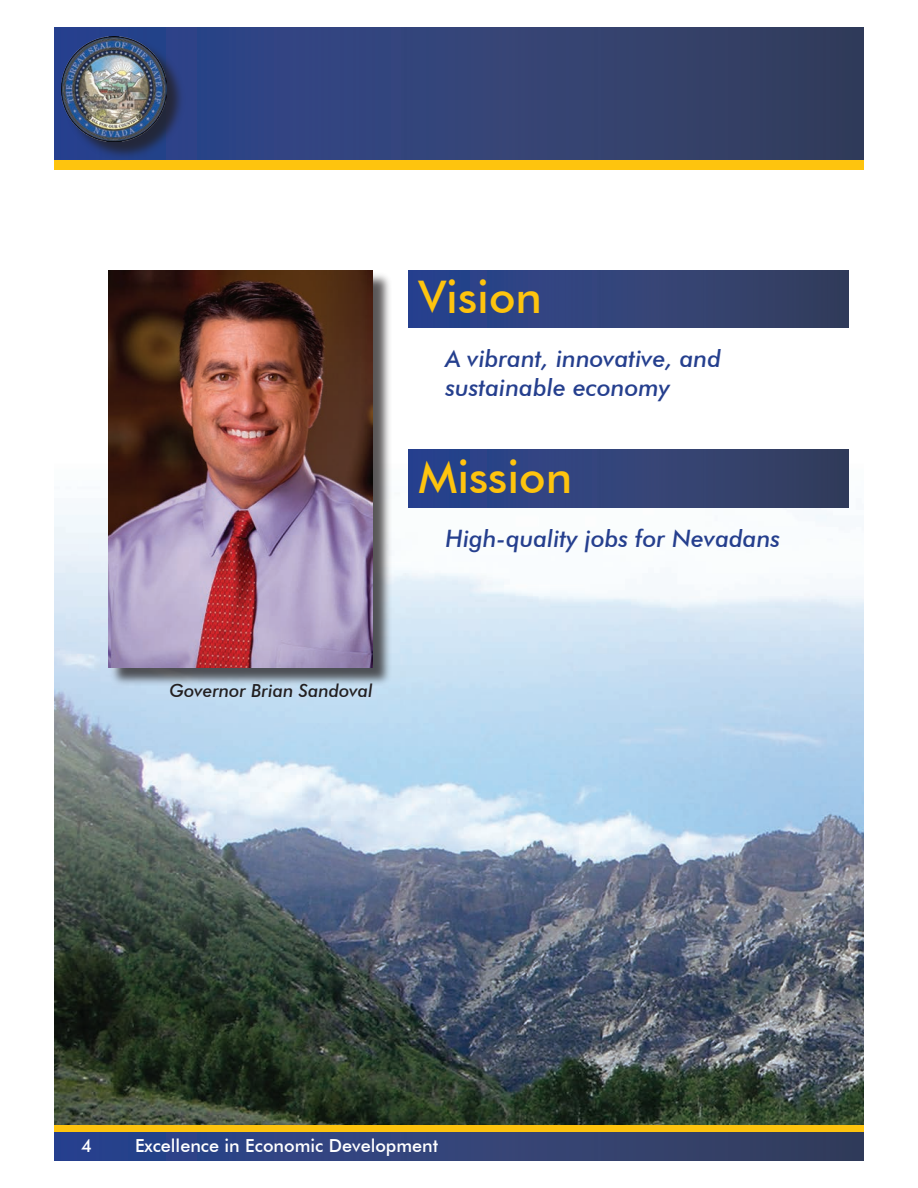
<style>
.page{position:relative;width:918px;height:1188px;background:#fff}
.page>*{position:absolute;margin:0;border:0;box-sizing:border-box;transform-origin:0 0}
.t1{font:500 45px "Futura BT";color:#fec40e}
.t2{font:italic 500 24px/28.8px "Futura BT";color:#253f8e}
.t3{font:500 18px "Futura BT";color:#fff}
.t4{font:italic 500 18px "Futura BT";color:#231f20}
</style>
<div class="page">
<img style="left:54px;top:449px;width:810px;height:676px">
<div style="left:54px;top:1125px;width:810px;height:17px;background:#fec40e"></div>
<div style="left:54px;top:1133px;width:810px;height:28px;background:linear-gradient(to right,#2a4491,#38405d)"></div>
<div style="left:54px;top:150px;width:810px;height:20px;background:#fec40e"></div>
<div style="left:54px;top:27px;width:810px;height:132px;background:linear-gradient(to right,#2a4491,#38405d)"></div>
<div style="left:63px;top:38px;width:124px;height:124px;background:#231f20;opacity:.75"></div>
<img style="left:62px;top:36px;width:105px;height:105px">
<div style="left:409px;top:450px;width:440px;height:57px;background:linear-gradient(to right,#2a4491,#38405d)"></div>
<div style="left:409px;top:270px;width:440px;height:57px;background:linear-gradient(to right,#2a4491,#38405d)"></div>
<div style="left:110px;top:272px;width:282px;height:414px;background:#231f20;opacity:.75"></div>
<img style="left:108px;top:270px;width:265px;height:397px">
<h1 class="t1" style="left:418px;top:270px;width:125px">Vision</h1>
<p class="t2" style="left:446px;top:344px;width:277px">A vibrant, innovative, and sustainable economy</p>
<h1 class="t1" style="left:418px;top:450px;width:155px">Mission</h1>
<p class="t2" style="left:446px;top:524px;width:336px">High-quality jobs for Nevadans</p>
<p class="t4" style="left:169px;top:680px;width:205px">Governor Brian Sandoval</p>
<p class="t3" style="left:81px;top:1135px;width:12px">4</p>
<p class="t3" style="left:135px;top:1135px;width:305px">Excellence in Economic Development</p>
</div>
